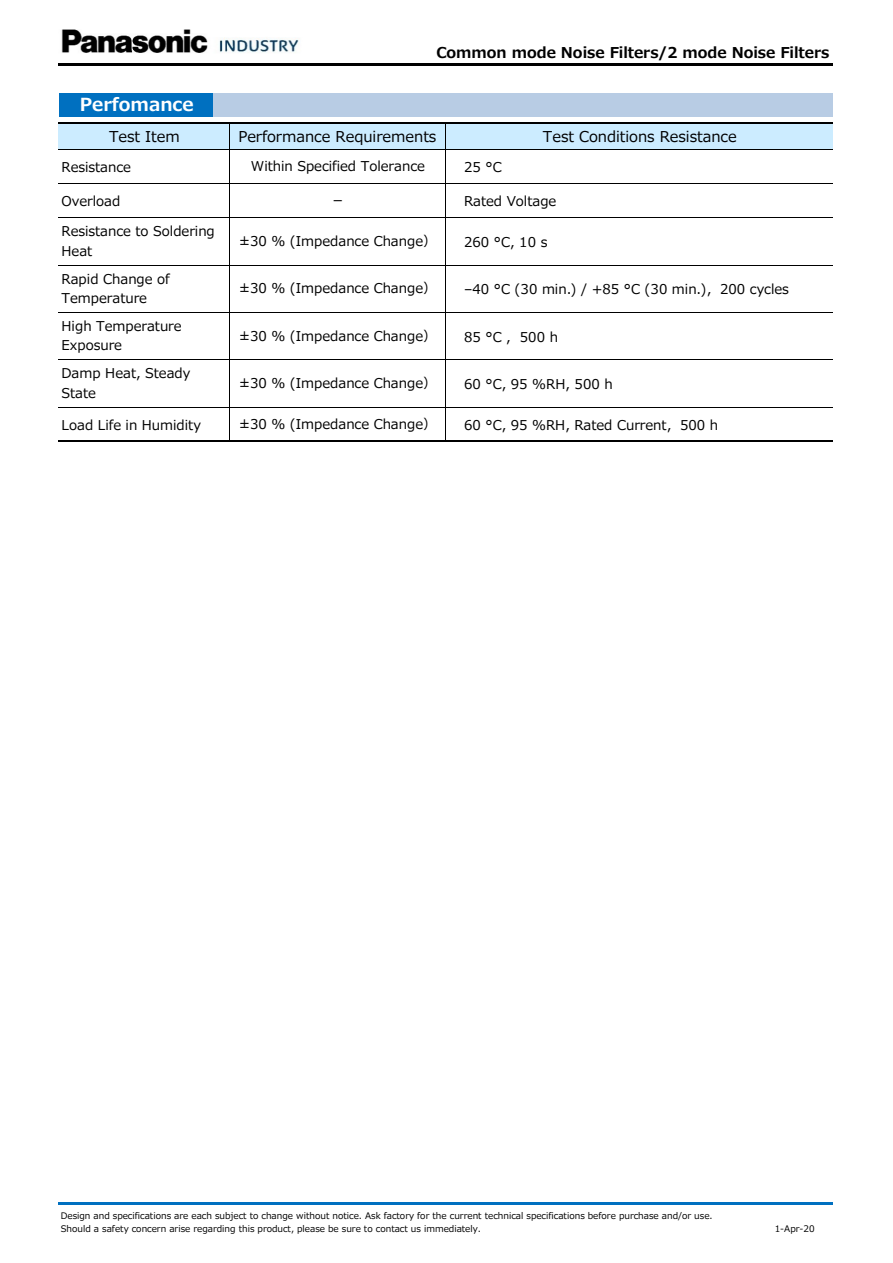
<style>
.page{position:relative;width:893px;height:1263px;background:#fff}
.page>*{position:absolute;margin:0;border:0;box-sizing:border-box;transform-origin:0 0}
.t1{font:700 18px "Meiryo UI";color:#fff}
.t2{font:15px "Meiryo UI";letter-spacing:-.005em;color:#000}
.t3{font:700 15px "Meiryo UI";color:#000}
.t4{font:13.5px/19.6px "Meiryo UI";color:#000}
.t5{font:9px "Meiryo UI";color:#000}
</style>
<div class="page">
<div style="left:59px;top:93px;width:155px;height:24px;background:#0070c0"></div>
<div style="left:213px;top:93px;width:620px;height:24px;background:#b8cce4"></div>
<div style="left:59px;top:123px;width:774px;height:27px;background:#ccecff"></div>
<hr style="left:229px;top:123px;width:1px;height:317px;background:#000">
<hr style="left:446px;top:123px;width:1px;height:317px;background:#000">
<hr style="left:59px;top:63px;width:774px;height:3px;background:#000">
<hr style="left:59px;top:122px;width:774px;height:1px;background:#000">
<hr style="left:59px;top:150px;width:774px;height:1px;background:#000">
<hr style="left:59px;top:184px;width:774px;height:1px;background:#000">
<hr style="left:59px;top:218px;width:774px;height:1px;background:#000">
<hr style="left:59px;top:265px;width:774px;height:1px;background:#000">
<hr style="left:59px;top:312px;width:774px;height:1px;background:#000">
<hr style="left:59px;top:360px;width:774px;height:1px;background:#000">
<hr style="left:59px;top:407px;width:774px;height:1px;background:#000">
<hr style="left:59px;top:440px;width:774px;height:2px;background:#000">
<hr style="left:59px;top:1202px;width:774px;height:3px;background:#0070c0">
<img style="left:61px;top:29px;width:238px;height:24px">
<p class="t3" style="left:436px;top:42px;width:395px">Common mode Noise Filters/2 mode Noise Filters</p>
<p class="t1" style="left:80px;top:92px;width:115px">Perfomance</p>
<p class="t2" style="left:109px;top:126px;width:72px">Test Item</p>
<p class="t2" style="left:239px;top:126px;width:199px">Performance Requirements</p>
<p class="t2" style="left:543px;top:126px;width:195px">Test Conditions Resistance</p>
<p class="t4" style="left:251px;top:157px;width:176px">Within Specified Tolerance</p>
<p class="t4" style="left:62px;top:158px;width:71px">Resistance</p>
<p class="t4" style="left:464px;top:158px;width:39px">25 °C</p>
<p class="t4" style="left:62px;top:192px;width:60px">Overload</p>
<p class="t4" style="left:464px;top:192px;width:94px">Rated Voltage</p>
<p class="t4" style="left:464px;top:233px;width:85px">260 °C, 10 s</p>
<p class="t4" style="left:464px;top:280px;width:326px">–40 °C (30 min.) / +85 °C (30 min.)，200 cycles</p>
<p class="t4" style="left:464px;top:327px;width:96px">85 °C , 500 h</p>
<p class="t4" style="left:464px;top:375px;width:150px">60 °C, 95 %RH, 500 h</p>
<p class="t4" style="left:62px;top:415px;width:141px">Load Life in Humidity</p>
<p class="t4" style="left:464px;top:415px;width:256px">60 °C, 95 %RH, Rated Current，500 h</p>
<p class="t4" style="left:331px;top:191px;width:15px">－</p>
<p class="t4" style="left:239px;top:232px;width:199px">±30 % (Impedance Change）</p>
<p class="t4" style="left:239px;top:279px;width:199px">±30 % (Impedance Change）</p>
<p class="t4" style="left:239px;top:327px;width:199px">±30 % (Impedance Change）</p>
<p class="t4" style="left:239px;top:374px;width:199px">±30 % (Impedance Change）</p>
<p class="t4" style="left:239px;top:415px;width:199px">±30 % (Impedance Change）</p>
<p class="t4" style="left:62px;top:222px;width:155px">Resistance to Soldering<br>Heat</p>
<p class="t4" style="left:62px;top:270px;width:110px">Rapid Change of<br>Temperature</p>
<p class="t4" style="left:62px;top:317px;width:122px">High Temperature<br>Exposure</p>
<p class="t4" style="left:62px;top:364px;width:130px">Damp Heat, Steady<br>State</p>
<p class="t5" style="left:61px;top:1209px;width:653px">Design and specifications are each subject to change without notice. Ask factory for the current technical specifications before purchase and/or use.</p>
<p class="t5" style="left:61px;top:1222px;width:422px">Should a safety concern arise regarding this product, please be sure to contact us immediately.</p>
<p class="t5" style="left:775px;top:1222px;width:41px">1-Apr-20</p>
</div>
